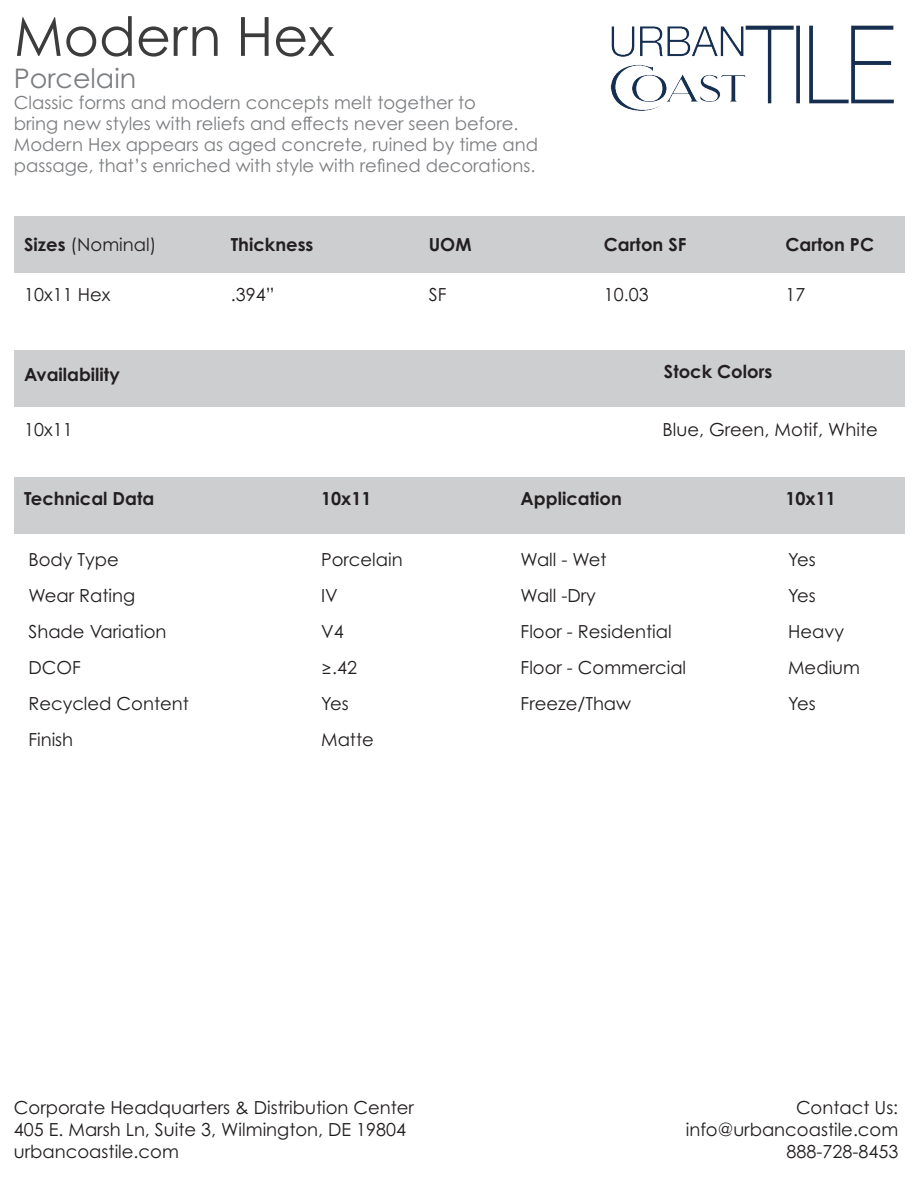
<style>
.page{position:relative;width:918px;height:1188px;background:#fff}
.page>*{position:absolute;margin:0;border:0;box-sizing:border-box;transform-origin:0 0}
.t1{font:54px "Century Gothic Pro";color:#3c3c3d}
.t2{font:27px "Century Gothic Pro";color:#7c7e81}
.t3{font:18px "Century Gothic Pro";color:#231f20}
.t4{font:18px/21px "Century Gothic Pro";color:#7c7e81}
.t5{font:700 18px "Century Gothic Pro";color:#231f20}
.s1{font-weight:700}
</style>
<div class="page">
<div style="left:14px;top:216px;width:891px;height:56px;background:#cdced0"></div>
<div style="left:14px;top:350px;width:891px;height:56px;background:#cdced0"></div>
<div style="left:14px;top:477px;width:891px;height:56px;background:#cdced0"></div>
<img style="left:610px;top:25px;width:285px;height:86px">
<p class="t1" style="left:14px;top:4px;width:322px">Modern Hex</p>
<p class="t2" style="left:14px;top:62px;width:124px">Porcelain</p>
<p class="t4" style="left:14px;top:92px;width:464px">Classic forms and modern concepts melt together to</p>
<p class="t4" style="left:14px;top:113px;width:506px">bring new styles with reliefs and effects never seen before.</p>
<p class="t4" style="left:14px;top:134px;width:526px">Modern Hex appears as aged concrete, ruined by time and passage, that’s enriched with style with refined decorations.</p>
<p class="t3" style="left:24px;top:233px;width:134px"><span class="s1">Sizes</span> (Nominal)</p>
<p class="t5" style="left:429px;top:233px;width:44px">UOM</p>
<p class="t5" style="left:604px;top:233px;width:84px">Carton SF</p>
<p class="t5" style="left:785px;top:233px;width:90px">Carton PC</p>
<p class="t5" style="left:231px;top:233px;width:84px">Thickness</p>
<p class="t3" style="left:231px;top:283px;width:45px">.394”</p>
<p class="t3" style="left:24px;top:283px;width:88px">10x11 Hex</p>
<p class="t3" style="left:429px;top:283px;width:19px">SF</p>
<p class="t3" style="left:604px;top:283px;width:46px">10.03</p>
<p class="t3" style="left:785px;top:283px;width:21px">17</p>
<p class="t5" style="left:24px;top:363px;width:97px">Availability</p>
<p class="t5" style="left:664px;top:360px;width:110px">Stock Colors</p>
<p class="t3" style="left:24px;top:418px;width:50px">10x11</p>
<p class="t3" style="left:663px;top:418px;width:217px">Blue, Green, Motif, White</p>
<p class="t5" style="left:24px;top:487px;width:132px">Technical Data</p>
<p class="t5" style="left:321px;top:487px;width:52px">10x11</p>
<p class="t5" style="left:521px;top:487px;width:103px">Application</p>
<p class="t5" style="left:785px;top:487px;width:52px">10x11</p>
<p class="t3" style="left:28px;top:549px;width:92px">Body Type</p>
<p class="t3" style="left:28px;top:585px;width:108px">Wear Rating</p>
<p class="t3" style="left:28px;top:621px;width:140px">Shade Variation</p>
<p class="t3" style="left:28px;top:657px;width:54px">DCOF</p>
<p class="t3" style="left:28px;top:693px;width:162px">Recycled Content</p>
<p class="t3" style="left:28px;top:729px;width:46px">Finish</p>
<p class="t3" style="left:321px;top:549px;width:83px">Porcelain</p>
<p class="t3" style="left:321px;top:585px;width:18px">IV</p>
<p class="t3" style="left:321px;top:621px;width:24px">V4</p>
<p class="t3" style="left:321px;top:657px;width:37px">≥.42</p>
<p class="t3" style="left:321px;top:693px;width:29px">Yes</p>
<p class="t3" style="left:321px;top:729px;width:54px">Matte</p>
<p class="t3" style="left:521px;top:549px;width:88px">Wall - Wet</p>
<p class="t3" style="left:521px;top:585px;width:77px">Wall -Dry</p>
<p class="t3" style="left:521px;top:621px;width:153px">Floor - Residential</p>
<p class="t3" style="left:521px;top:657px;width:167px">Floor - Commercial</p>
<p class="t3" style="left:521px;top:693px;width:112px">Freeze/Thaw</p>
<p class="t3" style="left:788px;top:549px;width:29px">Yes</p>
<p class="t3" style="left:788px;top:585px;width:29px">Yes</p>
<p class="t3" style="left:788px;top:621px;width:57px">Heavy</p>
<p class="t3" style="left:788px;top:657px;width:73px">Medium</p>
<p class="t3" style="left:788px;top:693px;width:29px">Yes</p>
<p class="t3" style="left:14px;top:1097px;width:402px">Corporate Headquarters &amp; Distribution Center</p>
<p class="t3" style="left:14px;top:1118px;width:394px">405 E. Marsh Ln, Suite 3, Wilmington, DE 19804</p>
<p class="t3" style="left:14px;top:1140px;width:166px">urbancoastile.com</p>
<p class="t3" style="left:796px;top:1097px;width:104px">Contact Us:</p>
<p class="t3" style="left:686px;top:1118px;width:214px">info@urbancoastile.com</p>
<p class="t3" style="left:787px;top:1140px;width:113px">888-728-8453</p>
</div>
